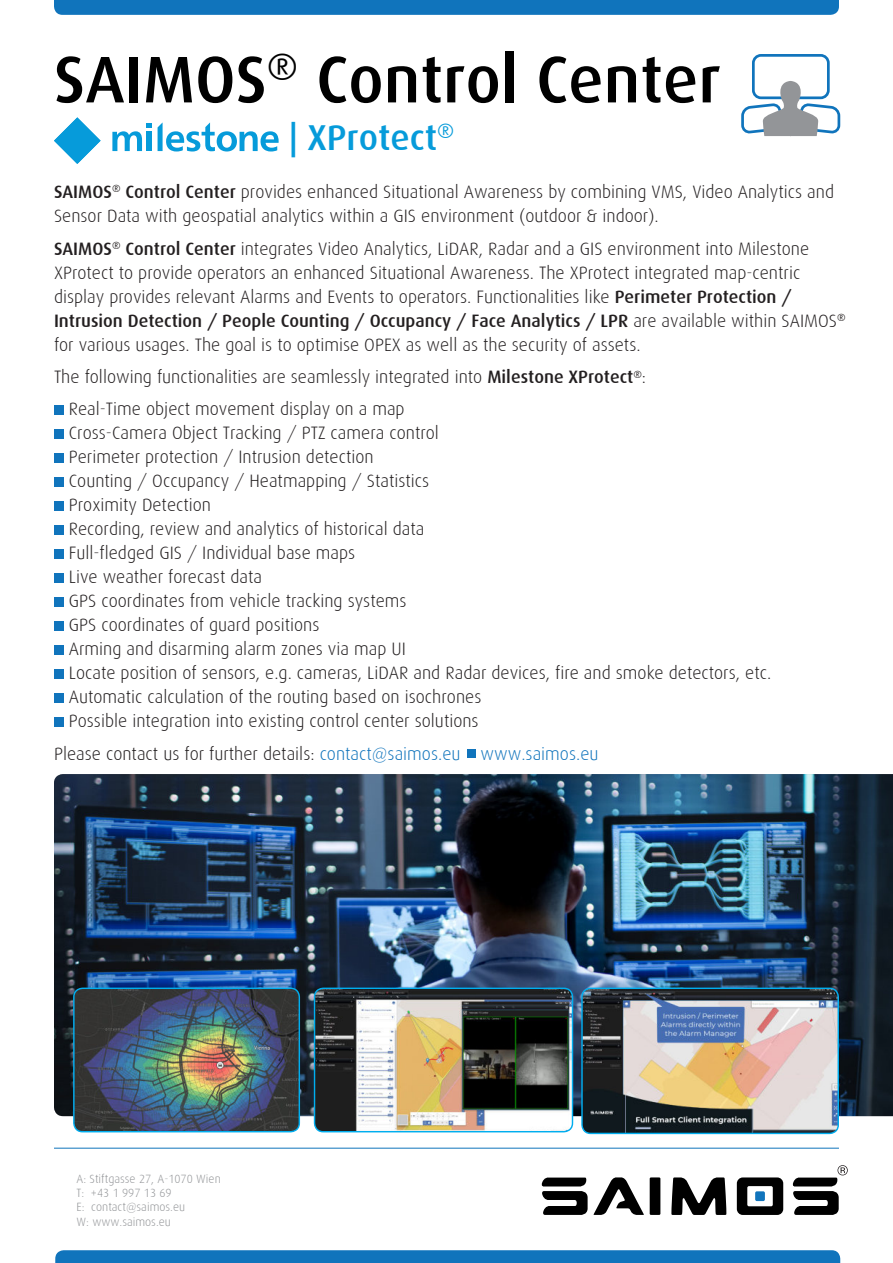
<style>
.page{position:relative;width:893px;height:1263px;background:#fff}
.page>*{position:absolute;margin:0;border:0;box-sizing:border-box;transform-origin:0 0}
.t1{font:500 66px "Dax";color:#000}
.t2{font:500 36px "Dax";color:#069bda}
.t3{font:300 18px/24px "Dax";color:#231f20}
.t4{font:300 12px "Dax";color:#939598}
.s1{font-weight:500}
.s2{color:#1074bc}
</style>
<div class="page">
<svg style="left:55px;top:1250px;width:785px;height:13px;background:#1576bd"></svg>
<div style="left:54px;top:0;width:785px;height:15px;background:#1074bc"></div>
<hr style="left:54px;top:1148px;width:785px;height:1px;background:#1074bc">
<img style="left:54px;top:774px;width:839px;height:342px">
<img style="left:74px;top:988px;width:225px;height:144px">
<div style="left:73px;top:987px;width:227px;height:145px;border:1px solid #00aeef;border-radius:9px"></div>
<img style="left:315px;top:988px;width:257px;height:144px">
<div style="left:314px;top:987px;width:259px;height:145px;border:1px solid #00aeef;border-radius:9px"></div>
<img style="left:582px;top:988px;width:256px;height:145px">
<div style="left:581px;top:987px;width:258px;height:147px;border:1px solid #00aeef;border-radius:9px"></div>
<div style="left:54px;top:405px;width:10px;height:9px;background:#1074bc"></div>
<div style="left:54px;top:429px;width:10px;height:9px;background:#1074bc"></div>
<div style="left:54px;top:453px;width:10px;height:9px;background:#1074bc"></div>
<div style="left:54px;top:477px;width:10px;height:9px;background:#1074bc"></div>
<div style="left:54px;top:501px;width:10px;height:9px;background:#1074bc"></div>
<div style="left:54px;top:525px;width:10px;height:9px;background:#1074bc"></div>
<div style="left:54px;top:549px;width:10px;height:9px;background:#1074bc"></div>
<div style="left:54px;top:573px;width:10px;height:9px;background:#1074bc"></div>
<div style="left:54px;top:597px;width:10px;height:9px;background:#1074bc"></div>
<div style="left:54px;top:621px;width:10px;height:9px;background:#1074bc"></div>
<div style="left:54px;top:645px;width:10px;height:9px;background:#1074bc"></div>
<div style="left:54px;top:669px;width:10px;height:9px;background:#1074bc"></div>
<div style="left:54px;top:693px;width:10px;height:9px;background:#1074bc"></div>
<div style="left:54px;top:717px;width:10px;height:9px;background:#1074bc"></div>
<svg style="left:542px;top:1177px;width:102px;height:38px"></svg>
<svg style="left:650px;top:1177px;width:10px;height:38px"></svg>
<svg style="left:671px;top:1177px;width:55px;height:38px"></svg>
<svg style="left:737px;top:1177px;width:46px;height:38px"></svg>
<div style="left:755px;top:1191px;width:10px;height:10px;background:#1074bc;border-radius:2px"></div>
<svg style="left:792px;top:1165px;width:56px;height:50px"></svg>
<svg style="left:741px;top:54px;width:99px;height:82px"></svg>
<div style="left:467px;top:749px;width:8px;height:9px;background:#1074bc"></div>
<svg style="left:112px;top:124px;width:40px;height:27px"></svg>
<svg style="left:158px;top:122px;width:121px;height:30px"></svg>
<svg style="left:54px;top:117px;width:47px;height:47px"></svg>
<p class="t1" style="left:54px;top:43px;width:668px">SAIMOS<sup>®</sup> Control Center</p>
<p class="t2" style="left:289px;top:118px;width:167px">| XProtect<sup>®</sup></p>
<p class="t3" style="left:54px;top:180px;width:782px"><span class="s1">SAIMOS</span><sup>®</sup> <span class="s1">Control Center</span> provides enhanced Situational Awareness by combining VMS, Video Analytics and<br>Sensor Data with geospatial analytics within a GIS environment (outdoor &amp; indoor).</p>
<p class="t3" style="left:54px;top:237px;width:793px"><span class="s1">SAIMOS</span><sup>®</sup> <span class="s1">Control Center</span> integrates Video Analytics, LiDAR, Radar and a GIS environment into Milestone XProtect to provide operators an enhanced Situational Awareness. The XProtect integrated map-centric display provides relevant Alarms and Events to operators. Functionalities like <span class="s1">Perimeter Protection / Intrusion Detection / People Counting / Occupancy / Face Analytics / LPR</span> are available within SAIMOS<sup>® </sup>for various usages. The goal is to optimise OPEX as well as the security of assets.</p>
<p class="t3" style="left:54px;top:365px;width:594px">The following functionalities are seamlessly integrated into <span class="s1">Milestone XProtect</span><sup>®</sup>:</p>
<p class="t3" style="left:69px;top:396px;width:337px">Real-Time object movement display on a map</p>
<p class="t3" style="left:69px;top:420px;width:372px">Cross-Camera Object Tracking / PTZ camera control</p>
<p class="t3" style="left:69px;top:444px;width:306px">Perimeter protection / Intrusion detection</p>
<p class="t3" style="left:69px;top:468px;width:362px">Counting / Occupancy / Heatmapping / Statistics</p>
<p class="t3" style="left:69px;top:492px;width:144px">Proximity Detection</p>
<p class="t3" style="left:69px;top:516px;width:357px">Recording, review and analytics of historical data</p>
<p class="t3" style="left:69px;top:540px;width:288px">Full-fledged GIS / Individual base maps</p>
<p class="t3" style="left:69px;top:564px;width:195px">Live weather forecast data</p>
<p class="t3" style="left:69px;top:588px;width:339px">GPS coordinates from vehicle tracking systems</p>
<p class="t3" style="left:69px;top:612px;width:252px">GPS coordinates of guard positions</p>
<p class="t3" style="left:69px;top:636px;width:339px">Arming and disarming alarm zones via map UI</p>
<p class="t3" style="left:69px;top:660px;width:704px">Locate position of sensors, e.g. cameras, LiDAR and Radar devices, fire and smoke detectors, etc.</p>
<p class="t3" style="left:69px;top:684px;width:414px">Automatic calculation of the routing based on isochrones</p>
<p class="t3" style="left:69px;top:708px;width:411px">Possible integration into existing control center solutions</p>
<p class="t3" style="left:54px;top:741px;width:546px">Please contact us for further details: <span class="s2">contact@saimos.eu www.saimos.eu</span></p>
<p class="t4" style="left:77px;top:1172px;width:146px">A: Stiftgasse 27, A-1070 Wien</p>
<p class="t4" style="left:77px;top:1186px;width:97px">T: +43 1 997 13 69</p>
<p class="t4" style="left:77px;top:1201px;width:110px">E: contact@saimos.eu</p>
<p class="t4" style="left:77px;top:1215px;width:96px">W: www.saimos.eu</p>
</div>
